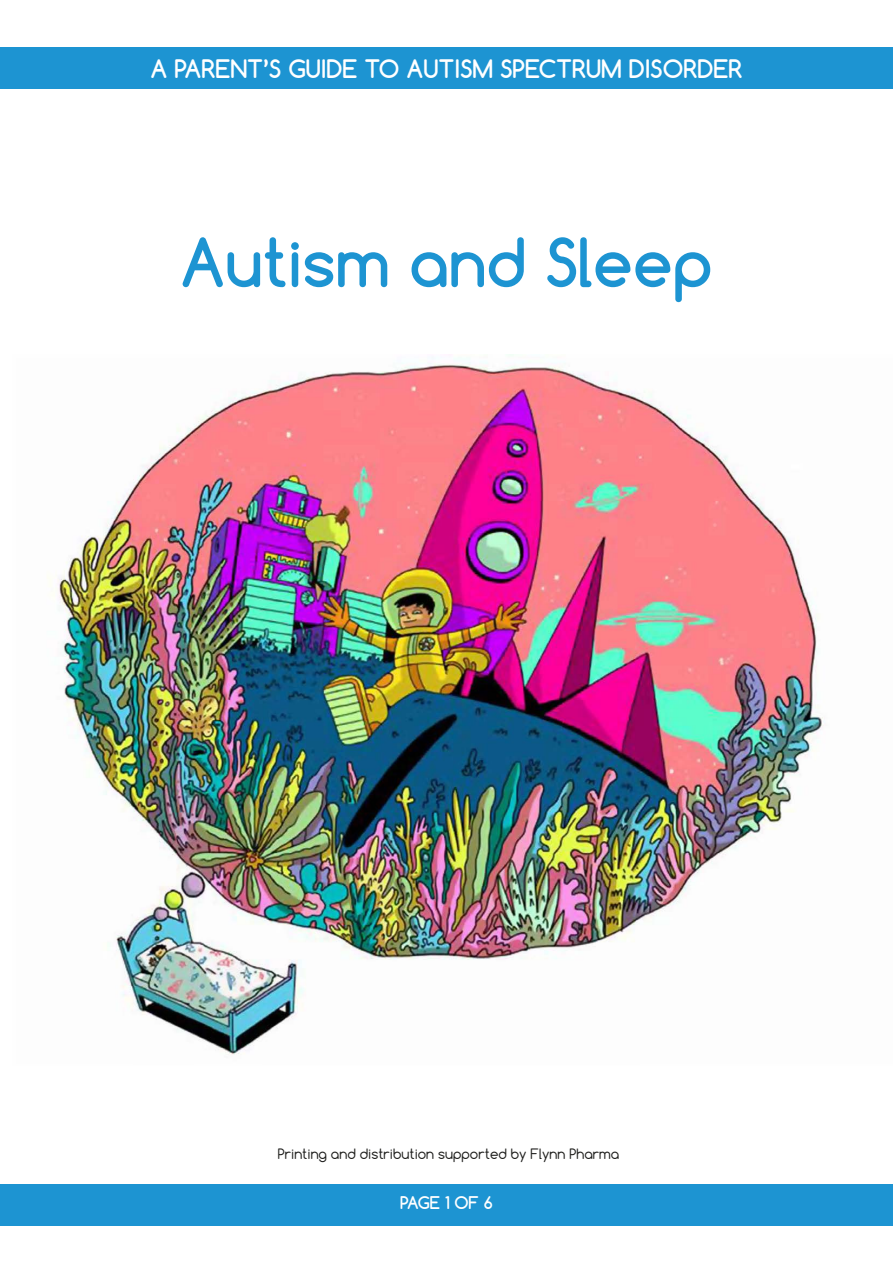
<style>
.page{position:relative;width:893px;height:1263px;background:#fff}
.page>*{position:absolute;margin:0;border:0;box-sizing:border-box;transform-origin:0 0}
.t1{font:700 63.9px "Comfortaa";color:#1d94d2}
.t2{font:700 24px "Comfortaa";color:#fff}
.t3{font:700 16.5px "Comfortaa";letter-spacing:-.025em;color:#fff}
.t4{font:13.5px "Comfortaa";color:#1d1d1b}
</style>
<div class="page">
<div style="left:0;top:47px;width:893px;height:41px;background:#1d94d2"></div>
<div style="left:0;top:1184px;width:893px;height:41px;background:#1d94d2"></div>
<img style="left:47px;top:355px;width:777px;height:700px">
<h2 class="t2" style="left:151px;top:53px;width:593px">A PARENT’S GUIDE TO AUTISM SPECTRUM DISORDER</h2>
<h1 class="t1" style="left:180px;top:222px;width:534px">Autism and Sleep</h1>
<p class="t4" style="left:278px;top:1145px;width:343px">Printing and distribution supported by Flynn Pharma</p>
<p class="t3" style="left:400px;top:1192px;width:94px">PAGE 1 OF 6</p>
</div>
